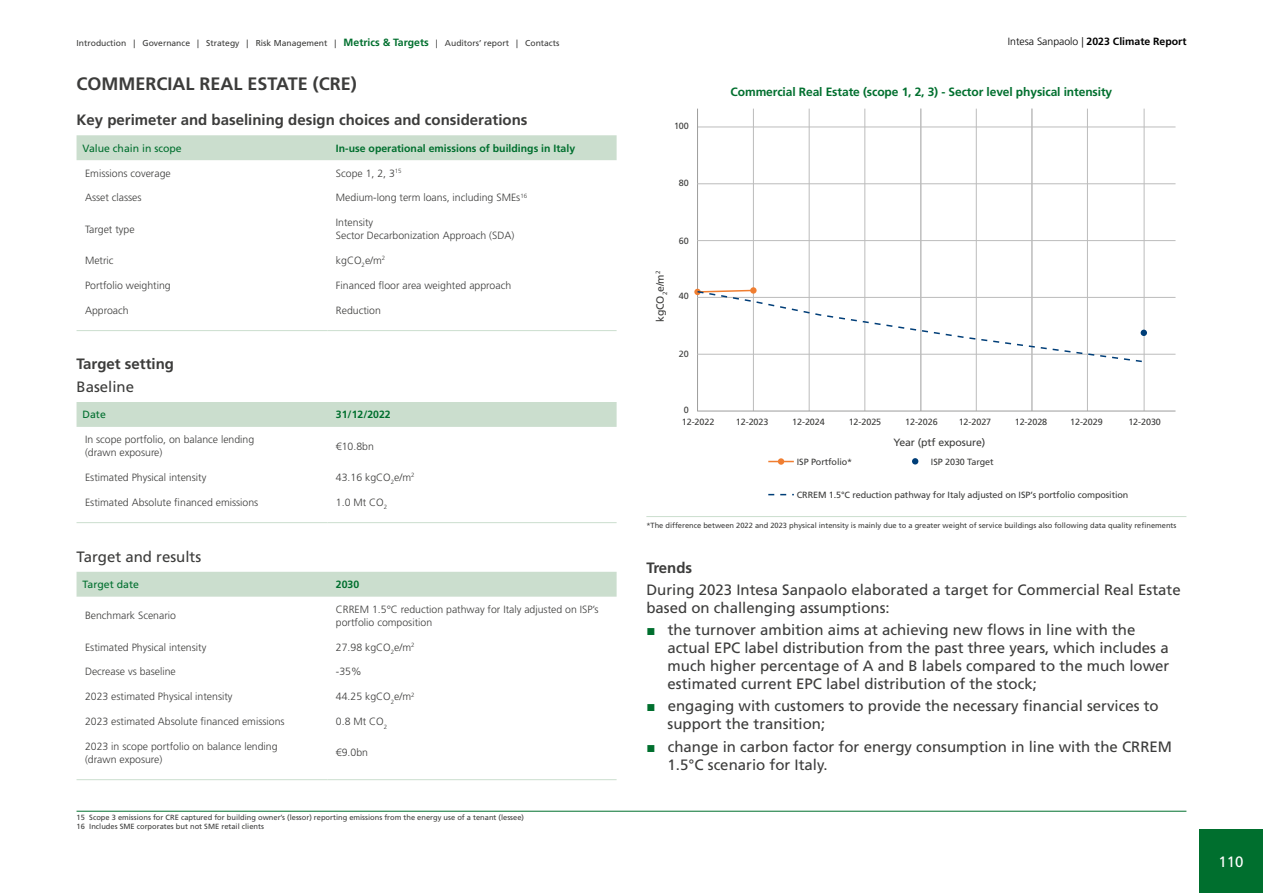
<style>
.page{position:relative;width:1263px;height:893px;background:#fff}
.page>*{position:absolute;margin:0;border:0;box-sizing:border-box;transform-origin:0 0}
.t1{font:700 18px "Frutiger LT Std";color:#3c3c3b}
.t2{font:15px/18px "Frutiger LT Std";color:#3c3c3b}
.t3{font:700 15px "Frutiger LT Std";color:#3c3c3b}
.t4{font:15px "Frutiger LT Std";color:#fff}
.t5{font:700 12px "Frutiger LT Std";letter-spacing:-.01em;color:#006f2e}
.t6{font:300 10.5px/12.6px "Frutiger LT Std";color:#3c3c3b}
.t7{font:700 10.5px "Frutiger LT Std";color:#006f2e}
.t8{font:700 10.5px "Frutiger LT Std";color:#000}
.t9{font:10.5px "Frutiger LT Std";color:#006f2e}
.t10{font:10.5px "Frutiger LT Std";letter-spacing:-.01em;color:#3c3c3b}
.t11{font:9px "Frutiger LT Std";letter-spacing:-.01em;color:#3c3c3b}
.t12{font:8.55px "Frutiger LT Std";color:#3c3c3b}
.t13{font:7.5px/9px "Frutiger LT Std";color:#3c3c3b}
.s1{font-weight:700;font-size:10.5px;color:#006f2e}
.s2{font-weight:300}
.s3{font-family:"Arial";color:#006f2e}
</style>
<div class="page">
<div style="left:77px;top:135px;width:540px;height:25px;background:#cbdece"></div>
<hr style="left:77px;top:330px;width:250px;height:1px;background:#cbdece">
<hr style="left:327px;top:330px;width:290px;height:1px;background:#cbdece">
<div style="left:77px;top:402px;width:540px;height:25px;background:#cbdece"></div>
<hr style="left:77px;top:522px;width:250px;height:1px;background:#cbdece">
<hr style="left:327px;top:522px;width:290px;height:1px;background:#cbdece">
<div style="left:77px;top:572px;width:540px;height:25px;background:#cbdece"></div>
<hr style="left:77px;top:779px;width:250px;height:1px;background:#cbdece">
<hr style="left:327px;top:779px;width:290px;height:1px;background:#cbdece">
<hr style="left:77px;top:811px;width:1109px;height:1px;background:#006f2e">
<hr style="left:646px;top:516px;width:540px;height:1px;background:#cbdece">
<hr style="left:697px;top:127px;width:478px;height:1px;background:#bcbcbc">
<hr style="left:753px;top:109px;width:1px;height:302px;background:#bcbcbc">
<hr style="left:809px;top:109px;width:1px;height:302px;background:#bcbcbc">
<hr style="left:864px;top:109px;width:1px;height:302px;background:#bcbcbc">
<hr style="left:920px;top:109px;width:1px;height:302px;background:#bcbcbc">
<hr style="left:976px;top:109px;width:1px;height:302px;background:#bcbcbc">
<hr style="left:1031px;top:109px;width:1px;height:302px;background:#bcbcbc">
<hr style="left:1032px;top:109px;width:1px;height:302px;background:#bcbcbc">
<hr style="left:1087px;top:109px;width:1px;height:302px;background:#bcbcbc">
<hr style="left:1144px;top:109px;width:1px;height:302px;background:#bcbcbc">
<hr style="left:697px;top:109px;width:1px;height:302px;background:#9d9d9c">
<hr style="left:697px;top:183px;width:478px;height:1px;background:#bcbcbc">
<hr style="left:697px;top:297px;width:478px;height:1px;background:#bcbcbc">
<hr style="left:697px;top:240px;width:478px;height:1px;background:#bcbcbc">
<hr style="left:697px;top:354px;width:478px;height:1px;background:#bcbcbc">
<hr style="left:697px;top:411px;width:478px;height:1px;background:#9d9d9c">
<svg style="left:912px;top:458px;width:6px;height:6px"></svg>
<svg style="left:768px;top:461px;width:26px;height:1px"></svg>
<div style="left:778px;top:458px;width:6px;height:7px;background:#f07e31;border-radius:50%"></div>
<svg style="left:768px;top:494px;width:26px;height:1px"></svg>
<div style="left:694px;top:289px;width:7px;height:6px;background:#f07e31;border-radius:50%"></div>
<svg style="left:696px;top:289px;width:450px;height:74px"></svg>
<div style="left:1199px;top:829px;width:64px;height:64px;background:#006f2e"></div>
<p class="t12" style="left:77px;top:38px;width:484px">Introduction | Governance | Strategy | Risk Management | <span class="s1">Metrics &amp; Targets</span> | Auditors’ report | Contacts</p>
<p class="t8" style="left:1008px;top:35px;width:180px"><span class="s2">Intesa Sanpaolo |</span> 2023 Climate Report</p>
<h1 class="t1" style="left:77px;top:73px;width:282px">COMMERCIAL REAL ESTATE (CRE)</h1>
<h2 class="t3" style="left:77px;top:111px;width:452px">Key perimeter and baselining design choices and considerations</h2>
<p class="t9" style="left:83px;top:142px;width:101px">Value chain in scope</p>
<p class="t7" style="left:336px;top:142px;width:241px">In-use operational emissions of buildings in Italy</p>
<p class="t6" style="left:85px;top:167px;width:87px">Emissions coverage</p>
<p class="t6" style="left:336px;top:167px;width:67px">Scope 1, 2, 3<sup>15</sup></p>
<p class="t6" style="left:85px;top:192px;width:58px">Asset classes</p>
<p class="t6" style="left:336px;top:192px;width:193px">Medium-long term loans, including SMEs<sup>16</sup></p>
<p class="t6" style="left:85px;top:223px;width:51px">Target type</p>
<p class="t6" style="left:336px;top:217px;width:180px">Intensity<br>Sector Decarbonization Approach (SDA)</p>
<p class="t6" style="left:85px;top:254px;width:30px">Metric</p>
<p class="t6" style="left:336px;top:254px;width:51px">kgCO<sub>2</sub>e/m<sup>2</sup></p>
<p class="t6" style="left:85px;top:279px;width:87px">Portfolio weighting</p>
<p class="t6" style="left:336px;top:279px;width:177px">Financed floor area weighted approach</p>
<p class="t6" style="left:85px;top:304px;width:45px">Approach</p>
<p class="t6" style="left:336px;top:304px;width:46px">Reduction</p>
<p class="t5" style="left:731px;top:85px;width:383px">Commercial Real Estate (scope 1, 2, 3) - Sector level physical intensity</p>
<p class="t11" style="left:674px;top:121px;width:16px">100</p>
<p class="t11" style="left:679px;top:177px;width:11px">80</p>
<p class="t11" style="left:679px;top:235px;width:11px">60</p>
<p class="t10" style="left:654px;top:322px;width:53px;rotate:-90deg">kgCO<sub>2</sub>e/m<sup>2</sup></p>
<p class="t11" style="left:679px;top:291px;width:11px">40</p>
<h2 class="t3" style="left:77px;top:355px;width:99px">Target setting</h2>
<h2 class="t2" style="left:77px;top:378px;width:59px">Baseline</h2>
<p class="t9" style="left:83px;top:409px;width:25px">Date</p>
<p class="t7" style="left:336px;top:409px;width:56px">31/12/2022</p>
<p class="t6" style="left:85px;top:433px;width:171px">In scope portfolio, on balance lending (drawn exposure)</p>
<p class="t6" style="left:336px;top:440px;width:39px">€10.8bn</p>
<p class="t6" style="left:85px;top:471px;width:123px">Estimated Physical intensity</p>
<p class="t6" style="left:336px;top:471px;width:80px">43.16 kgCO<sub>2</sub>e/m<sup>2</sup></p>
<p class="t6" style="left:85px;top:496px;width:175px">Estimated Absolute financed emissions</p>
<p class="t6" style="left:336px;top:496px;width:53px">1.0 Mt CO<sub>2</sub></p>
<h2 class="t2" style="left:77px;top:547px;width:126px">Target and results</h2>
<p class="t9" style="left:83px;top:578px;width:58px">Target date</p>
<p class="t7" style="left:336px;top:578px;width:25px">2030</p>
<p class="t6" style="left:85px;top:610px;width:93px">Benchmark Scenario</p>
<p class="t6" style="left:336px;top:603px;width:264px">CRREM 1.5°C reduction pathway for Italy adjusted on ISP’s portfolio composition</p>
<p class="t6" style="left:85px;top:641px;width:123px">Estimated Physical intensity</p>
<p class="t6" style="left:336px;top:641px;width:80px">27.98 kgCO<sub>2</sub>e/m<sup>2</sup></p>
<p class="t6" style="left:85px;top:666px;width:92px">Decrease vs baseline</p>
<p class="t6" style="left:336px;top:666px;width:27px">-35%</p>
<p class="t6" style="left:85px;top:690px;width:149px">2023 estimated Physical intensity</p>
<p class="t6" style="left:336px;top:690px;width:80px">44.25 kgCO<sub>2</sub>e/m<sup>2</sup></p>
<p class="t6" style="left:85px;top:715px;width:201px">2023 estimated Absolute financed emissions</p>
<p class="t6" style="left:336px;top:715px;width:53px">0.8 Mt CO<sub>2</sub></p>
<p class="t6" style="left:85px;top:740px;width:194px">2023 in scope portfolio on balance lending (drawn exposure)</p>
<p class="t6" style="left:336px;top:747px;width:34px">€9.0bn</p>
<p class="t13" style="left:77px;top:813px;width:449px">15 Scope 3 emissions for CRE captured for building owner’s (lessor) reporting emissions from the energy use of a tenant (lessee)<br>16 Includes SME corporates but not SME retail clients</p>
<p class="t11" style="left:679px;top:349px;width:11px">20</p>
<p class="t11" style="left:684px;top:405px;width:7px">0</p>
<p class="t11" style="left:682px;top:416px;width:34px">12-2022</p>
<p class="t11" style="left:736px;top:416px;width:34px">12-2023</p>
<p class="t11" style="left:792px;top:416px;width:34px">12-2024</p>
<p class="t11" style="left:849px;top:416px;width:34px">12-2025</p>
<p class="t11" style="left:905px;top:416px;width:34px">12-2026</p>
<p class="t11" style="left:959px;top:416px;width:34px">12-2027</p>
<p class="t11" style="left:1015px;top:416px;width:34px">12-2028</p>
<p class="t11" style="left:1070px;top:416px;width:34px">12-2029</p>
<p class="t11" style="left:1128px;top:416px;width:34px">12-2030</p>
<p class="t10" style="left:893px;top:436px;width:94px">Year (ptf exposure)</p>
<p class="t11" style="left:797px;top:457px;width:57px">ISP Portfolio*</p>
<p class="t11" style="left:931px;top:456px;width:64px">ISP 2030 Target</p>
<p class="t11" style="left:797px;top:490px;width:333px">CRREM 1.5°C reduction pathway for Italy adjusted on ISP’s portfolio composition</p>
<p class="t13" style="left:646px;top:521px;width:532px">*The difference between 2022 and 2023 physical intensity is mainly due to a greater weight of service buildings also following data quality refinements</p>
<h2 class="t3" style="left:646px;top:559px;width:47px">Trends</h2>
<h2 class="t2" style="left:646px;top:581px;width:536px">During 2023 Intesa Sanpaolo elaborated a target for Commercial Real Estate based on challenging assumptions:</h2>
<p class="t2" style="left:668px;top:621px;width:503px;text-indent:-21px"><span class="s3">■</span> the turnover ambition aims at achieving new flows in line with the actual EPC label distribution from the past three years, which includes a much higher percentage of A and B labels compared to the much lower estimated current EPC label distribution of the stock;</p>
<h2 class="t2" style="left:668px;top:697px;width:493px;text-indent:-21px"><span class="s3">■</span> engaging with customers to provide the necessary financial services to support the transition;</h2>
<h2 class="t2" style="left:668px;top:737px;width:506px;text-indent:-21px"><span class="s3">■</span> change in carbon factor for energy consumption in line with the CRREM<br>1.5°C scenario for Italy.</h2>
<h2 class="t4" style="left:1218px;top:853px;width:27px">110</h2>
</div>
